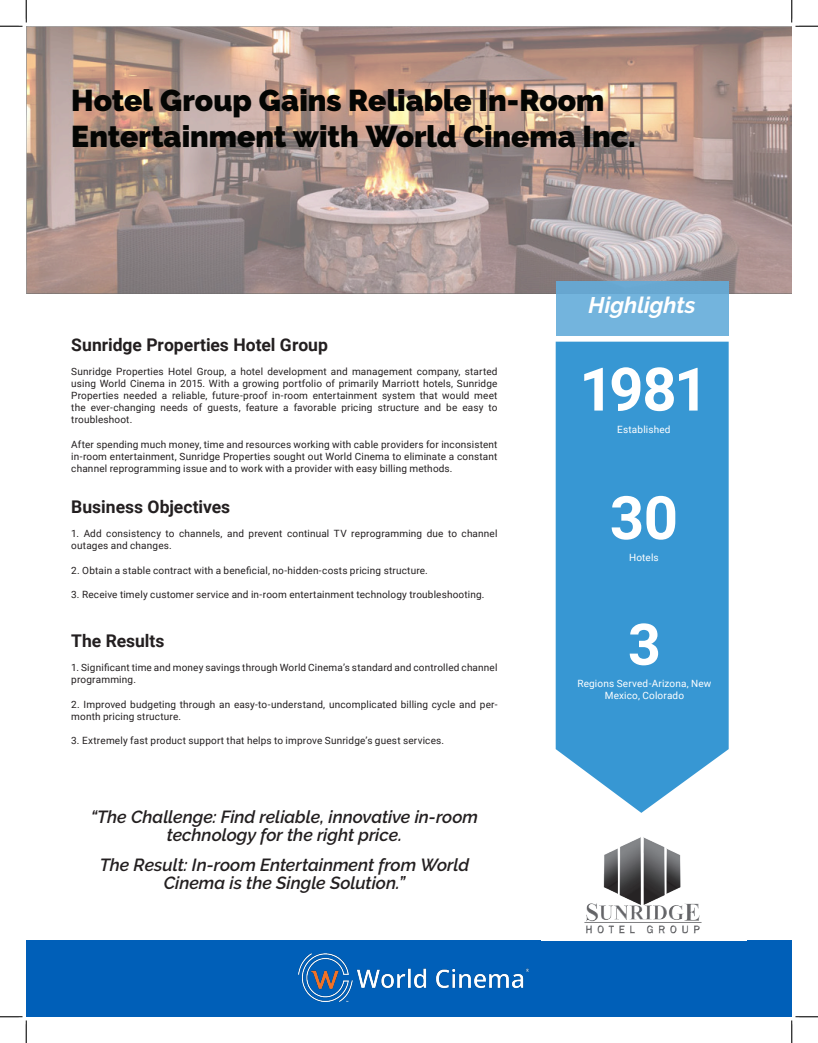
<style>
.page{position:relative;width:818px;height:1043px;background:#fff}
.page>*{position:absolute;margin:0;border:0;box-sizing:border-box;transform-origin:0 0}
.Stat{font:700 60px "Roboto";letter-spacing:-.035em;color:#fff}
.Stat-2{font:700 57.5px "Roboto";color:#fff}
.Superheadline{font:900 30px/36px "Raleway";color:#040503}
.Superheadline-2{font:italic 700 22.5px "Raleway";color:#fff}
.Body_Paragraph{font:italic 600 17.5px/17.5px "Raleway";color:#231f20;text-align:center}
.Headline{font:700 17.5px "Roboto";color:#231f20}
.Body_Paragraph-2{font:700 17.5px "Roboto";color:#231f20}
.Body_Paragraph-3{font:10px/12px "Roboto";letter-spacing:.015em;color:#231f20}
.Body_Paragraph-4{font:10px/12px "Roboto";letter-spacing:.015em;color:#fff;text-align:center}
</style>
<div class="page">
<img style="left:26px;top:26px;width:765px;height:267px">
<svg style="left:555px;top:342px;width:173px;height:470px;fill:#3797d3"></svg>
<div style="left:555px;top:281px;width:173px;height:54px;background:linear-gradient(to right,#70b1da,#70b1da)"></div>
<div style="left:26px;top:940px;width:765px;height:76px;background:#005fb8"></div>
<img style="left:299px;top:953px;width:229px;height:48px">
<img style="left:584px;top:837px;width:118px;height:97px">
<svg style="left:0;top:0;width:27px;height:27px"></svg>
<svg style="left:0;top:1016px;width:27px;height:26px"></svg>
<svg style="left:790px;top:0;width:28px;height:27px"></svg>
<svg style="left:790px;top:1015px;width:28px;height:27px"></svg>
<p class="Superheadline" style="left:71px;top:83px;width:566px">Hotel Group Gains Reliable In-Room<br>Entertainment with World Cinema Inc.</p>
<p class="Headline" style="left:71px;top:332px;width:258px">Sunridge Properties Hotel Group</p>
<p class="Body_Paragraph-3" style="left:71px;top:365px;width:428px;text-align:justify">Sunridge Properties Hotel Group, a hotel development and management company, started using World Cinema in 2015. With a growing portfolio of primarily Marriott hotels, Sunridge Properties needed a reliable, future-proof in-room entertainment system that would meet the ever-changing needs of guests, feature a favorable pricing structure and be easy to troubleshoot.</p>
<p class="Body_Paragraph-3" style="left:71px;top:438px;width:428px;text-align:justify">After spending much money, time and resources working with cable providers for inconsistent in-room entertainment, Sunridge Properties sought out World Cinema to eliminate a constant channel reprogramming issue and to work with a provider with easy billing methods.</p>
<p class="Headline" style="left:71px;top:494px;width:160px">Business Objectives</p>
<p class="Body_Paragraph-3" style="left:71px;top:527px;width:428px">1. Add consistency to channels, and prevent continual TV reprogramming due to channel outages and changes.</p>
<p class="Body_Paragraph-3" style="left:71px;top:564px;width:358px">2. Obtain a stable contract with a beneficial, no-hidden-costs pricing structure.</p>
<p class="Body_Paragraph-3" style="left:71px;top:588px;width:414px">3. Receive timely customer service and in-room entertainment technology troubleshooting.</p>
<p class="Body_Paragraph-2" style="left:71px;top:628px;width:95px">The Results</p>
<p class="Body_Paragraph-3" style="left:71px;top:661px;width:428px">1. Significant time and money savings through World Cinema’s standard and controlled channel programming.</p>
<p class="Body_Paragraph-3" style="left:71px;top:698px;width:427px">2. Improved budgeting through an easy-to-understand, uncomplicated billing cycle and per&shy;month pricing structure.</p>
<p class="Body_Paragraph-3" style="left:71px;top:734px;width:374px">3. Extremely fast product support that helps to improve Sunridge’s guest services.</p>
<p class="Body_Paragraph" style="left:91px;top:808px;width:389px">“The Challenge: Find reliable, innovative in-room technology for the right price.</p>
<p class="Body_Paragraph" style="left:100px;top:856px;width:371px">The Result: In-room Entertainment from World<br>Cinema is the Single Solution.”</p>
<p class="Superheadline-2" style="left:588px;top:292px;width:109px">Highlights</p>
<p class="Stat" style="left:579px;top:347px;width:131px">1981</p>
<p class="Body_Paragraph-4" style="left:617px;top:422px;width:55px">Established</p>
<p class="Stat" style="left:609px;top:476px;width:70px">30</p>
<p class="Body_Paragraph-4" style="left:629px;top:551px;width:31px">Hotels</p>
<p class="Stat-2" style="left:628px;top:604px;width:35px">3</p>
<p class="Body_Paragraph-4" style="left:577px;top:677px;width:135px">Regions Served-Arizona, New<br>Mexico, Colorado</p>
</div>
